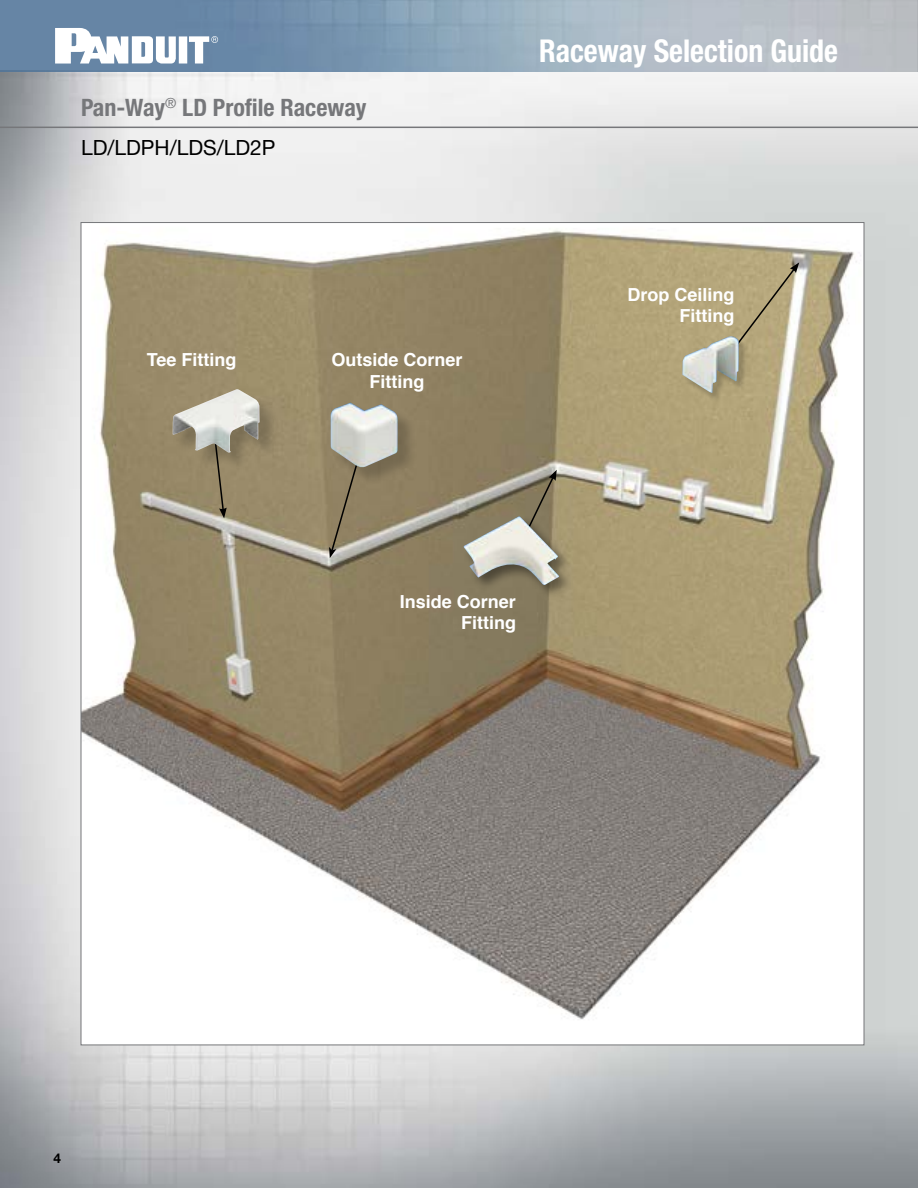
<style>
.page{position:relative;width:918px;height:1188px;background:#fff}
.page>*{position:absolute;margin:0;border:0;box-sizing:border-box;transform-origin:0 0}
.t1{font:700 condensed 31.5px "Helvetica Neue LT Std";color:#fff;scale:.95 1}
.t2{font:700 condensed 24px "Helvetica Neue LT Std";color:#76777a}
.t3{font:21px "Helvetica Neue LT Std";color:#000}
.t4{font:700 18px/21.6px "Helvetica";color:#fff;text-align:right}
.t5{font:700 13.5px "Helvetica Neue LT Std";color:#000}
</style>
<div class="page">
<img style="left:0;top:0;width:918px;height:1188px">
<img style="left:917px;top:0;width:1px;height:71px">
<svg style="left:55px;top:28px;width:163px;height:36px"></svg>
<img style="left:83px;top:224px;width:779px;height:819px">
<hr style="left:0;top:127px;width:918px;height:1px;background:#76777a">
<svg style="left:213px;top:472px;width:14px;height:46px"></svg>
<svg style="left:329px;top:454px;width:32px;height:104px;background:#8f8369"></svg>
<svg style="left:729px;top:262px;width:70px;height:93px;background:#b9ac88"></svg>
<div style="left:332px;top:406px;width:84px;height:79px;background:#000;opacity:.19"></div>
<img style="left:330px;top:403px;width:68px;height:67px">
<svg style="left:512px;top:470px;width:45px;height:46px;background:#877e68"></svg>
<div style="left:175px;top:392px;width:103px;height:80px;background:#000;opacity:.19"></div>
<img style="left:172px;top:389px;width:88px;height:64px">
<div style="left:685px;top:337px;width:63px;height:65px;background:#000;opacity:.19"></div>
<img style="left:682px;top:336px;width:57px;height:57px">
<div style="left:463px;top:516px;width:111px;height:84px;background:#000;opacity:.42"></div>
<img style="left:463px;top:516px;width:96px;height:70px">
<h2 class="t2" style="left:81px;top:93px;width:287px">Pan-Way<sup>®</sup> LD Profile Raceway</h2>
<p class="t3" style="left:81px;top:135px;width:196px">LD/LDPH/LDS/LD2P</p>
<p class="t4" style="left:147px;top:349px;width:91px">Tee Fitting</p>
<p class="t4" style="left:331px;top:349px;width:133px;text-align:center">Outside Corner<br>Fitting</p>
<h1 class="t1" style="left:539px;top:32px;width:316px">Raceway Selection Guide</h1>
<p class="t4" style="left:627px;top:284px;width:109px">Drop Ceiling<br>Fitting</p>
<p class="t4" style="left:400px;top:591px;width:118px">Inside Corner<br>Fitting</p>
<p class="t5" style="left:53px;top:1149px;width:9px">4</p>
</div>
